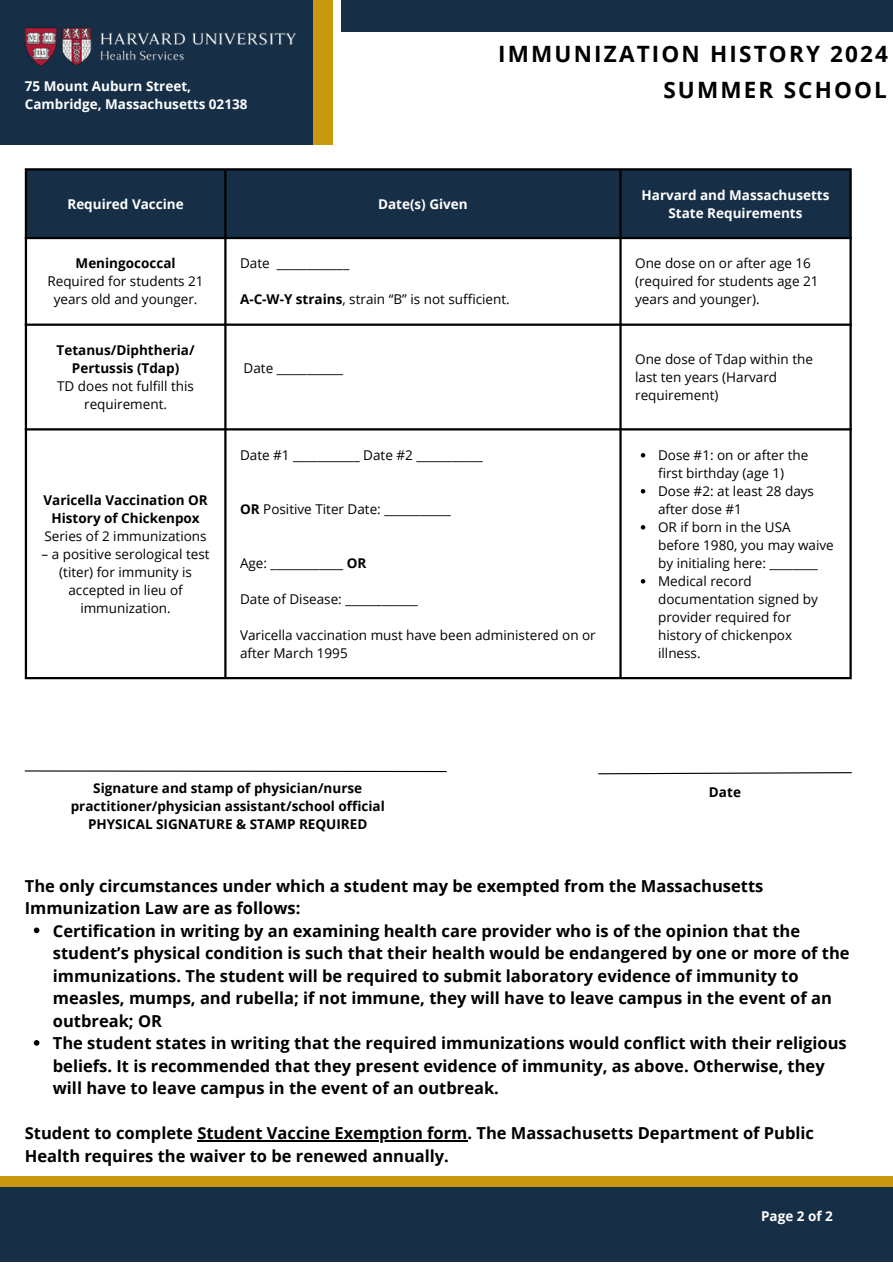
<style>
.page{position:relative;width:893px;height:1264px;background:#fff}
.page>*{position:absolute;margin:0;border:0;box-sizing:border-box;transform-origin:0 0}
.t1{font:700 22.5px "Open Sans";letter-spacing:.095em;color:#000}
.t2{font:700 16.5px/22.5px "Open Sans";color:#000}
.t3{font:13.5px/18px "Open Sans";color:#000;text-align:center}
.t4{font:700 13.5px/18px "Open Sans";color:#000;text-align:center}
.t5{font:700 13.5px/18px "Open Sans";color:#fff;text-align:center}
.s1{font-weight:700}
</style>
<div class="page">
<div style="left:341px;top:0;width:551px;height:32px;background:#162f46"></div>
<div style="left:0;top:0;width:322px;height:145px;background:#162f46"></div>
<div style="left:313px;top:0;width:19px;height:145px;background:#c8980e"></div>
<div style="left:0;top:1187px;width:892px;height:74px;background:#162f46"></div>
<div style="left:0;top:1176px;width:892px;height:11px;background:#c8980e"></div>
<img style="left:24px;top:27px;width:272px;height:40px">
<div style="left:27px;top:170px;width:822px;height:67px;background:#162f46"></div>
<svg style="left:640px;top:453px;width:5px;height:4px"></svg>
<svg style="left:640px;top:489px;width:5px;height:4px"></svg>
<svg style="left:640px;top:525px;width:5px;height:4px"></svg>
<svg style="left:640px;top:579px;width:5px;height:4px"></svg>
<hr style="left:25px;top:170px;width:2px;height:507px;background:#000">
<hr style="left:224px;top:170px;width:2px;height:507px;background:#000">
<hr style="left:619px;top:170px;width:2px;height:507px;background:#000">
<hr style="left:849px;top:170px;width:2px;height:507px;background:#000">
<hr style="left:25px;top:168px;width:826px;height:2px;background:#000">
<hr style="left:25px;top:237px;width:826px;height:2px;background:#000">
<hr style="left:25px;top:323px;width:826px;height:3px;background:#000">
<hr style="left:25px;top:428px;width:826px;height:2px;background:#000">
<hr style="left:25px;top:677px;width:826px;height:2px;background:#000">
<svg style="left:24px;top:770px;width:423px;height:2px"></svg>
<svg style="left:598px;top:772px;width:254px;height:3px"></svg>
<svg style="left:34px;top:927px;width:5px;height:6px"></svg>
<svg style="left:34px;top:1040px;width:5px;height:5px"></svg>
<hr style="left:197px;top:1140px;width:270px;height:1px;background:#000">
<h1 class="t1" style="left:498px;top:38px;width:391px">IMMUNIZATION HISTORY 2024</h1>
<p class="t5" style="left:25px;top:77px;width:224px;text-align:left">75 Mount Auburn Street,<br>Cambridge, Massachusetts 02138</p>
<h1 class="t1" style="left:663px;top:74px;width:225px">SUMMER SCHOOL</h1>
<p class="t5" style="left:67px;top:194px;width:118px">Required Vaccine</p>
<p class="t5" style="left:378px;top:194px;width:91px">Date(s) Given</p>
<p class="t5" style="left:641px;top:185px;width:189px">Harvard and Massachusetts<br>State Requirements</p>
<p class="t4" style="left:76px;top:254px;width:101px">Meningococcal</p>
<p class="t3" style="left:47px;top:272px;width:158px">Required for students 21 years old and younger.</p>
<p class="t3" style="left:635px;top:254px;width:185px;text-align:left">One dose on or after age 16 (required for students age 21 years and younger).</p>
<p class="t3" style="left:240px;top:254px;width:111px">Date ____________</p>
<p class="t3" style="left:240px;top:290px;width:271px"><span class="s1">A-C-W-Y strains</span>, strain “B” is not sufficient.</p>
<p class="t4" style="left:57px;top:341px;width:139px">Tetanus/Diphtheria/<br>Pertussis (Tdap)</p>
<p class="t3" style="left:57px;top:377px;width:138px">TD does not fulfill this requirement.</p>
<p class="t4" style="left:43px;top:490px;width:166px">Varicella Vaccination OR<br>History of Chickenpox</p>
<p class="t3" style="left:44px;top:526px;width:164px">Series of 2 immunizations</p>
<p class="t3" style="left:42px;top:544px;width:169px">– a positive serological test (titer) for immunity is accepted in lieu of immunization.</p>
<p class="t3" style="left:243px;top:359px;width:101px">Date ___________</p>
<p class="t3" style="left:635px;top:350px;width:179px;text-align:left">One dose of Tdap within the last ten years (Harvard requirement)</p>
<p class="t3" style="left:240px;top:445px;width:244px">Date #1 ___________ Date #2 ___________</p>
<p class="t3" style="left:240px;top:499px;width:212px"><span class="s1">OR</span> Positive Titer Date: ___________</p>
<p class="t3" style="left:240px;top:553px;width:128px">Age: ____________ <span class="s1">OR</span></p>
<p class="t3" style="left:240px;top:589px;width:179px">Date of Disease: ____________</p>
<p class="t3" style="left:240px;top:625px;width:357px">Varicella vaccination must have been administered on or</p>
<p class="t3" style="left:240px;top:643px;width:109px">after March 1995</p>
<p class="t3" style="left:658px;top:445px;width:177px;text-align:left">Dose #1: on or after the first birthday (age 1)<br>Dose #2: at least 28 days after dose #1<br>OR if born in the USA before 1980, you may waive by initialing here: ________<br>Medical record documentation signed by provider required for history of chickenpox illness.</p>
<p class="t4" style="left:71px;top:779px;width:315px">Signature and stamp of physician/nurse practitioner/physician assistant/school official<br>PHYSICAL SIGNATURE &amp; STAMP REQUIRED</p>
<p class="t4" style="left:709px;top:782px;width:33px">Date</p>
<p class="t2" style="left:25px;top:873px;width:740px">The only circumstances under which a student may be exempted from the Massachusetts<br>Immunization Law are as follows:</p>
<p class="t2" style="left:53px;top:918px;width:798px">Certification in writing by an examining health care provider who is of the opinion that the student’s physical condition is such that their health would be endangered by one or more of the immunizations. The student will be required to submit laboratory evidence of immunity to measles, mumps, and rubella; if not immune, they will have to leave campus in the event of an outbreak; OR</p>
<p class="t2" style="left:53px;top:1031px;width:795px">The student states in writing that the required immunizations would conflict with their religious beliefs. It is recommended that they present evidence of immunity, as above. Otherwise, they will have to leave campus in the event of an outbreak.</p>
<p class="t2" style="left:25px;top:1121px;width:790px">Student to complete Student Vaccine Exemption form. The Massachusetts Department of Public<br>Health requires the waiver to be renewed annually.</p>
<p class="t5" style="left:761px;top:1207px;width:73px">Page 2 of 2</p>
</div>
